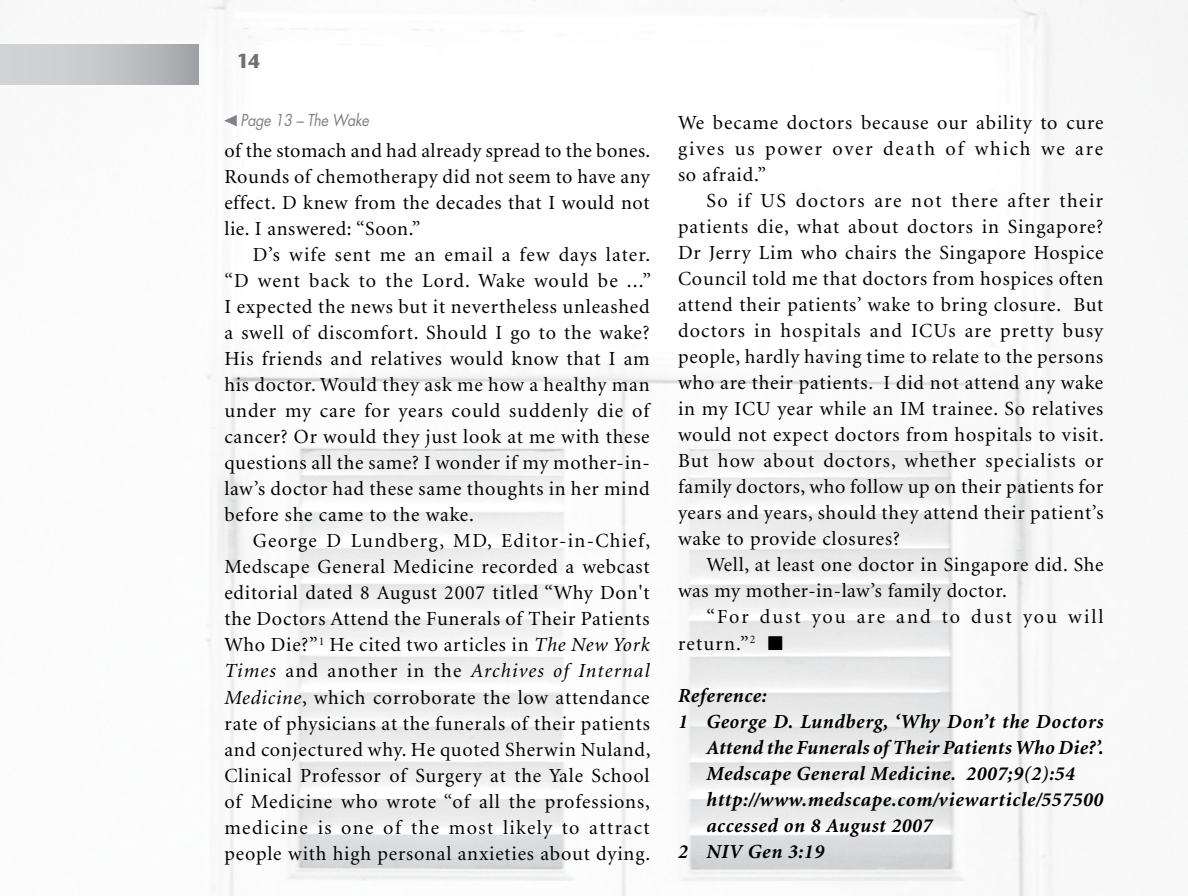
<style>
.page{position:relative;width:1188px;height:896px;background:#fff}
.page>*{position:absolute;margin:0;border:0;box-sizing:border-box;transform-origin:0 0}
.t1{font:20px/26px "Minion";letter-spacing:.04em;color:#000;text-align:justify}
.t2{font:italic 700 20px "Minion";letter-spacing:.03em;color:#000}
.t3{font:20px/27px "Minion";letter-spacing:.1em;color:#000}
.t4{font:700 20px "Stone Sans";color:#6d6f71;scale:.9 1}
.t5{font:italic 16px "Futura";letter-spacing:-.02em;color:#808285;scale:.9 1}
.s1{font-style:italic}
</style>
<div class="page">
<img style="left:0;top:0;width:1188px;height:895px">
<svg style="left:224px;top:114px;width:13px;height:13px"></svg>
<div style="left:0;top:45px;width:198px;height:39px;background:linear-gradient(to right,#dadcdd,#a8aaad)"></div>
<p class="t4" style="left:237px;top:49px;width:27px">14</p>
<p class="t5" style="left:240px;top:109px;width:144px">Page 13 – The Wake</p>
<p class="t1" style="left:224px;top:138px;width:427px">of the stomach and had already spread to the bones.<br>Rounds of chemotherapy did not seem to have any effect. D knew from the decades that I would not lie. I answered: “Soon.”</p>
<p class="t1" style="left:224px;top:242px;width:428px;text-indent:28px">D’s wife sent me an email a few days later. “D went back to the Lord. Wake would be ...” I expected the news but it nevertheless unleashed a swell of discomfort. Should I go to the wake?<br>His friends and relatives would know that I am his doctor. Would they ask me how a healthy man under my care for years could suddenly die of cancer? Or would they just look at me with these questions all the same? I wonder if my mother-in&shy;law’s doctor had these same thoughts in her mind before she came to the wake.</p>
<p class="t1" style="left:224px;top:528px;width:427px;text-indent:28px">George D Lundberg, MD, Editor-in-Chief, Medscape General Medicine recorded a webcast editorial dated 8 August 2007 titled “Why Don't the Doctors Attend the Funerals of Their Patients Who Die?”<sup>1</sup> He cited two articles in <span class="s1">The New York Times</span> and another in the <span class="s1">Archives of Internal Medicine</span>, which corroborate the low attendance rate of physicians at the funerals of their patients and conjectured why. He quoted Sherwin Nuland, Clinical Professor of Surgery at the Yale School of Medicine who wrote “of all the professions, medicine is one of the most likely to attract people with high personal anxieties about dying.</p>
<p class="t1" style="left:678px;top:110px;width:427px">We became doctors because our ability to cure gives us power over death of which we are so afraid.”</p>
<p class="t1" style="left:678px;top:188px;width:427px;text-indent:28px">So if US doctors are not there after their patients die, what about doctors in Singapore?<br>Dr Jerry Lim who chairs the Singapore Hospice Council told me that doctors from hospices often attend their patients’ wake to bring closure. But doctors in hospitals and ICUs are pretty busy people, hardly having time to relate to the persons who are their patients. I did not attend any wake in my ICU year while an IM trainee. So relatives would not expect doctors from hospitals to visit.<br>But how about doctors, whether specialists or family doctors, who follow up on their patients for years and years, should they attend their patient’s wake to provide closures?</p>
<p class="t1" style="left:678px;top:552px;width:427px;text-indent:28px">Well, at least one doctor in Singapore did. She was my mother-in-law’s family doctor.</p>
<p class="t3" style="left:678px;top:603px;width:427px;text-indent:28px">“For dust you are and to dust you will return.”<sup>2</sup> ■</p>
<p class="t2" style="left:678px;top:685px;width:90px">Reference:</p>
<p class="t2" style="left:678px;top:711px;width:427px">1 George D. Lundberg, ‘Why Don’t the Doctors</p>
<p class="t2" style="left:706px;top:737px;width:399px">Attend the Funerals of Their Patients Who Die?’.</p>
<p class="t2" style="left:706px;top:763px;width:370px">Medscape General Medicine. 2007;9(2):54</p>
<p class="t2" style="left:706px;top:789px;width:398px">http://www.medscape.com/viewarticle/557500</p>
<p class="t2" style="left:706px;top:815px;width:227px">accessed on 8 August 2007</p>
<p class="t2" style="left:678px;top:841px;width:148px">2 NIV Gen 3:19</p>
</div>
